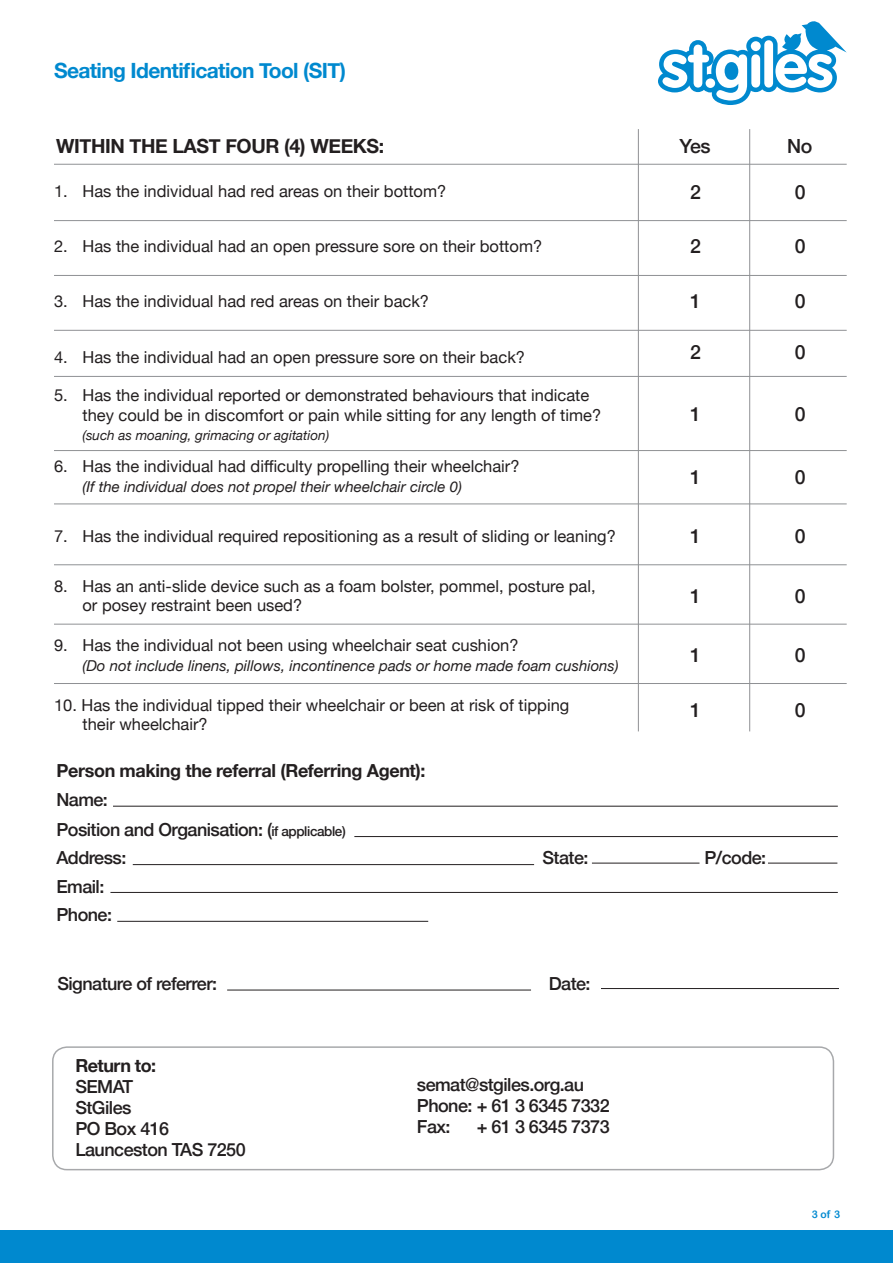
<style>
.page{position:relative;width:893px;height:1263px;background:#fff}
.page>*{position:absolute;margin:0;border:0;box-sizing:border-box;transform-origin:0 0}
.t1{font:700 21px "Helvetica Neue";letter-spacing:-.03em;color:#0089cf}
.t2{font:700 19.5px "Helvetica Neue";letter-spacing:-.02em;color:#231f20}
.t3{font:500 19.5px "Helvetica Neue";color:#231f20}
.t4{font:500 18px/21px "Helvetica Neue";letter-spacing:-.03em;color:#231f20}
.t5{font:700 18px "Helvetica Neue";letter-spacing:-.02em;color:#231f20}
.t6{font:16.5px/19.8px "Helvetica Neue";color:#231f20}
.t7{font:italic 15px "Helvetica Neue";color:#231f20}
.t8{font:italic 13.5px "Helvetica Neue";color:#231f20}
.t9{font:10.5px "Arial Rounded MT Bold";color:#0089d0}
.s1{font-size:13.5px}
</style>
<div class="page">
<div style="left:0;top:1231px;width:893px;height:32px;background:#0089cf"></div>
<svg style="left:658px;top:21px;width:189px;height:84px"></svg>
<div style="left:52px;top:1046px;width:782px;height:124px;border:2px solid #8a8c8f;border-radius:14px"></div>
<hr style="left:601px;top:988px;width:238px;height:1px;background:#231f20">
<hr style="left:227px;top:990px;width:304px;height:1px;background:#231f20">
<hr style="left:54px;top:164px;width:793px;height:1px;background:#8f9194">
<hr style="left:54px;top:220px;width:793px;height:1px;background:#8f9194">
<hr style="left:54px;top:275px;width:793px;height:1px;background:#8f9194">
<hr style="left:54px;top:330px;width:793px;height:1px;background:#8f9194">
<hr style="left:54px;top:376px;width:793px;height:1px;background:#8f9194">
<hr style="left:54px;top:450px;width:793px;height:1px;background:#8f9194">
<hr style="left:54px;top:503px;width:793px;height:1px;background:#8f9194">
<hr style="left:54px;top:564px;width:793px;height:1px;background:#8f9194">
<hr style="left:54px;top:624px;width:793px;height:1px;background:#8f9194">
<hr style="left:54px;top:683px;width:793px;height:1px;background:#8f9194">
<hr style="left:749px;top:129px;width:1px;height:602px;background:#8f9194">
<hr style="left:638px;top:129px;width:1px;height:602px;background:#8f9194">
<hr style="left:354px;top:836px;width:484px;height:1px;background:#231f20">
<hr style="left:110px;top:892px;width:728px;height:1px;background:#231f20">
<hr style="left:117px;top:921px;width:311px;height:1px;background:#231f20">
<hr style="left:113px;top:806px;width:725px;height:1px;background:#231f20">
<hr style="left:133px;top:864px;width:401px;height:1px;background:#231f20">
<hr style="left:768px;top:863px;width:69px;height:1px;background:#231f20">
<hr style="left:592px;top:863px;width:107px;height:1px;background:#231f20">
<p class="t1" style="left:54px;top:54px;width:293px">Seating Identification Tool (SIT)</p>
<p class="t2" style="left:56px;top:131px;width:330px">WITHIN THE LAST FOUR (4) WEEKS:</p>
<p class="t3" style="left:680px;top:130px;width:33px">Yes</p>
<p class="t3" style="left:787px;top:130px;width:27px">No</p>
<p class="t6" style="left:54px;top:182px;width:394px">1. Has the individual had red areas on their bottom?</p>
<p class="t3" style="left:690px;top:176px;width:12px">2</p>
<p class="t3" style="left:690px;top:230px;width:12px">2</p>
<p class="t6" style="left:54px;top:237px;width:490px">2. Has the individual had an open pressure sore on their bottom?</p>
<p class="t6" style="left:54px;top:292px;width:377px">3. Has the individual had red areas on their back?</p>
<p class="t3" style="left:690px;top:285px;width:12px">1</p>
<p class="t3" style="left:690px;top:337px;width:12px">2</p>
<p class="t6" style="left:54px;top:348px;width:473px">4. Has the individual had an open pressure sore on their back?</p>
<p class="t6" style="left:82px;top:386px;width:520px;text-indent:-28px">5. Has the individual reported or demonstrated behaviours that indicate they could be in discomfort or pain while sitting for any length of time?</p>
<p class="t8" style="left:82px;top:426px;width:248px">(such as moaning, grimacing or agitation)</p>
<p class="t6" style="left:54px;top:457px;width:467px">6. Has the individual had difficulty propelling their wheelchair?</p>
<p class="t7" style="left:82px;top:476px;width:381px">(If the individual does not propel their wheelchair circle 0)</p>
<p class="t6" style="left:54px;top:527px;width:563px">7. Has the individual required repositioning as a result of sliding or leaning?</p>
<p class="t6" style="left:82px;top:577px;width:515px;text-indent:-28px">8. Has an anti-slide device such as a foam bolster, pommel, posture pal, or posey restraint been used?</p>
<p class="t6" style="left:54px;top:636px;width:466px">9. Has the individual not been using wheelchair seat cushion?</p>
<p class="t7" style="left:82px;top:655px;width:538px">(Do not include linens, pillows, incontinence pads or home made foam cushions)</p>
<p class="t6" style="left:54px;top:696px;width:517px">10. Has the individual tipped their wheelchair or been at risk of tipping</p>
<p class="t6" style="left:82px;top:715px;width:127px">their wheelchair?</p>
<p class="t5" style="left:56px;top:757px;width:371px">Person making the referral (Referring Agent):</p>
<p class="t4" style="left:56px;top:788px;width:53px">Name:</p>
<p class="t4" style="left:56px;top:814px;width:291px;line-height:28.5px">Position and Organisation: (<span class="s1">if applicable)<br></span>Address:</p>
<p class="t3" style="left:690px;top:399px;width:12px">1</p>
<p class="t3" style="left:690px;top:461px;width:12px">1</p>
<p class="t3" style="left:690px;top:520px;width:12px">1</p>
<p class="t3" style="left:690px;top:580px;width:12px">1</p>
<p class="t3" style="left:690px;top:639px;width:12px">1</p>
<p class="t3" style="left:690px;top:694px;width:12px">1</p>
<p class="t4" style="left:542px;top:847px;width:47px">State:</p>
<p class="t4" style="left:704px;top:847px;width:63px">P/code:</p>
<p class="t4" style="left:56px;top:875px;width:49px">Email:</p>
<p class="t4" style="left:56px;top:904px;width:57px">Phone:</p>
<p class="t4" style="left:57px;top:972px;width:161px">Signature of referrer:</p>
<p class="t4" style="left:549px;top:972px;width:43px">Date:</p>
<p class="t5" style="left:75px;top:1051px;width:82px">Return to:</p>
<p class="t4" style="left:75px;top:1075px;width:59px">SEMAT<br>StGiles</p>
<p class="t4" style="left:75px;top:1117px;width:95px">PO Box 416</p>
<p class="t4" style="left:75px;top:1138px;width:172px">Launceston TAS 7250</p>
<p class="t4" style="left:417px;top:1073px;width:169px">semat@stgiles.org.au</p>
<p class="t4" style="left:417px;top:1094px;width:194px">Phone: + 61 3 6345 7332</p>
<p class="t4" style="left:417px;top:1115px;width:35px">Fax:</p>
<p class="t4" style="left:477px;top:1115px;width:134px">+ 61 3 6345 7373</p>
<p class="t3" style="left:795px;top:176px;width:12px">0</p>
<p class="t3" style="left:795px;top:230px;width:12px">0</p>
<p class="t3" style="left:795px;top:285px;width:12px">0</p>
<p class="t3" style="left:795px;top:337px;width:12px">0</p>
<p class="t3" style="left:795px;top:399px;width:12px">0</p>
<p class="t3" style="left:795px;top:461px;width:12px">0</p>
<p class="t3" style="left:795px;top:520px;width:12px">0</p>
<p class="t3" style="left:795px;top:580px;width:12px">0</p>
<p class="t3" style="left:795px;top:639px;width:12px">0</p>
<p class="t3" style="left:795px;top:694px;width:12px">0</p>
<p class="t9" style="left:812px;top:1207px;width:30px">3 of 3</p>
</div>
